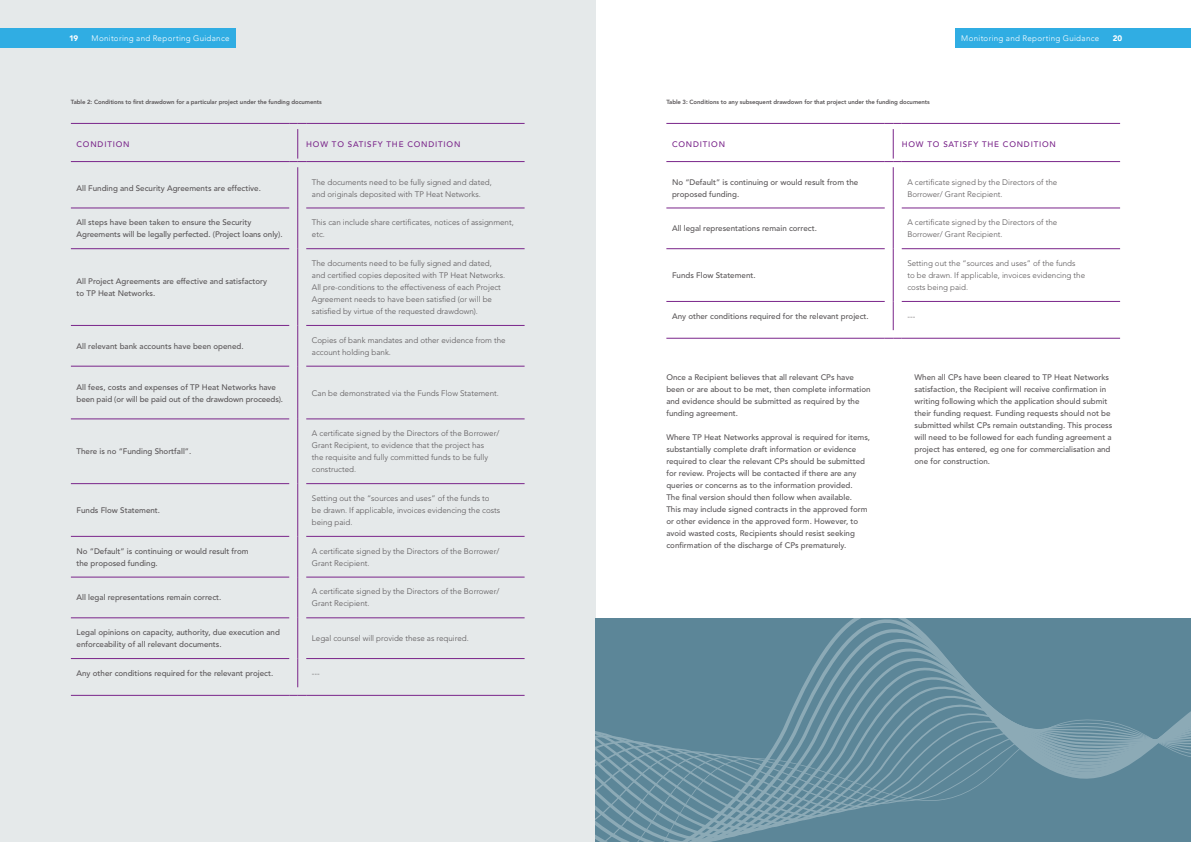
<style>
.page{position:relative;width:1191px;height:842px;background:#fff}
.page>*{position:absolute;margin:0;border:0;box-sizing:border-box;transform-origin:0 0}
.t1{font:500 8px/12px "Avenir LT Std";color:#595557}
.t2{font:300 8px/12px "Avenir LT Std";color:#595557}
.t3{font:500 8px "Avenir LT Std";letter-spacing:.1em;color:#7a258a}
.t4{font:300 8px "Avenir";letter-spacing:.04em;color:#fff}
.t5{font:900 8px "Avenir";color:#fff}
.t6{font:800 6px "Avenir LT Std";letter-spacing:-.01em;color:#595557}
</style>
<div class="page">
<div style="left:0;top:0;width:595px;height:842px;background:#e5e9ea"></div>
<hr style="left:71px;top:123px;width:218px;height:1px;background:#7a258a">
<svg style="left:289px;top:123px;width:17px;height:1px"></svg>
<hr style="left:306px;top:123px;width:218px;height:1px;background:#7a258a">
<hr style="left:71px;top:161px;width:218px;height:1px;background:#7a258a">
<svg style="left:289px;top:161px;width:17px;height:1px"></svg>
<hr style="left:306px;top:161px;width:218px;height:1px;background:#7a258a">
<hr style="left:297px;top:129px;width:1px;height:30px;background:#7a258a">
<hr style="left:306px;top:208px;width:218px;height:1px;background:#7a258a">
<hr style="left:306px;top:248px;width:218px;height:1px;background:#7a258a">
<hr style="left:306px;top:325px;width:218px;height:1px;background:#7a258a">
<hr style="left:306px;top:366px;width:218px;height:1px;background:#7a258a">
<hr style="left:71px;top:208px;width:218px;height:1px;background:#7a258a">
<hr style="left:71px;top:248px;width:218px;height:1px;background:#7a258a">
<hr style="left:71px;top:325px;width:218px;height:1px;background:#7a258a">
<hr style="left:71px;top:366px;width:218px;height:1px;background:#7a258a">
<hr style="left:71px;top:695px;width:218px;height:1px;background:#7a258a">
<svg style="left:289px;top:695px;width:17px;height:1px"></svg>
<hr style="left:306px;top:695px;width:218px;height:1px;background:#7a258a">
<hr style="left:297px;top:167px;width:1px;height:41px;background:#7a258a">
<hr style="left:297px;top:208px;width:1px;height:41px;background:#7a258a">
<hr style="left:297px;top:249px;width:1px;height:76px;background:#7a258a">
<hr style="left:297px;top:325px;width:1px;height:41px;background:#7a258a">
<hr style="left:297px;top:366px;width:1px;height:53px;background:#7a258a">
<hr style="left:297px;top:419px;width:1px;height:65px;background:#7a258a">
<hr style="left:297px;top:484px;width:1px;height:52px;background:#7a258a">
<hr style="left:297px;top:536px;width:1px;height:41px;background:#7a258a">
<hr style="left:297px;top:577px;width:1px;height:41px;background:#7a258a">
<hr style="left:297px;top:618px;width:1px;height:40px;background:#7a258a">
<svg style="left:297px;top:658px;width:1px;height:29px"></svg>
<hr style="left:71px;top:419px;width:218px;height:1px;background:#7a258a">
<hr style="left:71px;top:483px;width:218px;height:1px;background:#7a258a">
<hr style="left:71px;top:536px;width:218px;height:1px;background:#7a258a">
<hr style="left:71px;top:577px;width:218px;height:1px;background:#7a258a">
<hr style="left:71px;top:618px;width:218px;height:1px;background:#7a258a">
<hr style="left:71px;top:658px;width:218px;height:1px;background:#7a258a">
<hr style="left:306px;top:419px;width:218px;height:1px;background:#7a258a">
<hr style="left:306px;top:483px;width:218px;height:1px;background:#7a258a">
<hr style="left:306px;top:536px;width:218px;height:1px;background:#7a258a">
<hr style="left:306px;top:577px;width:218px;height:1px;background:#7a258a">
<hr style="left:306px;top:618px;width:218px;height:1px;background:#7a258a">
<hr style="left:306px;top:658px;width:218px;height:1px;background:#7a258a">
<hr style="left:666px;top:123px;width:218px;height:1px;background:#7a258a">
<svg style="left:884px;top:123px;width:17px;height:1px"></svg>
<hr style="left:901px;top:123px;width:219px;height:1px;background:#7a258a">
<hr style="left:666px;top:161px;width:218px;height:1px;background:#7a258a">
<svg style="left:884px;top:161px;width:17px;height:1px"></svg>
<hr style="left:901px;top:161px;width:219px;height:1px;background:#7a258a">
<hr style="left:893px;top:129px;width:1px;height:30px;background:#7a258a">
<hr style="left:901px;top:208px;width:219px;height:1px;background:#7a258a">
<hr style="left:901px;top:248px;width:219px;height:1px;background:#7a258a">
<hr style="left:901px;top:301px;width:219px;height:1px;background:#7a258a">
<hr style="left:666px;top:208px;width:218px;height:1px;background:#7a258a">
<hr style="left:666px;top:248px;width:218px;height:1px;background:#7a258a">
<hr style="left:666px;top:301px;width:218px;height:1px;background:#7a258a">
<hr style="left:666px;top:338px;width:218px;height:1px;background:#7a258a">
<svg style="left:884px;top:338px;width:17px;height:1px"></svg>
<hr style="left:901px;top:338px;width:219px;height:1px;background:#7a258a">
<hr style="left:893px;top:167px;width:1px;height:41px;background:#7a258a">
<hr style="left:893px;top:208px;width:1px;height:41px;background:#7a258a">
<hr style="left:893px;top:249px;width:1px;height:52px;background:#7a258a">
<svg style="left:893px;top:301px;width:1px;height:29px"></svg>
<svg style="left:595px;top:618px;width:596px;height:224px;background:#648b9d"></svg>
<div style="left:955px;top:28px;width:236px;height:20px;background:#30ade3"></div>
<div style="left:0;top:28px;width:235px;height:20px;background:#30ade3"></div>
<p class="t5" style="left:69px;top:31px;width:11px">19</p>
<p class="t4" style="left:92px;top:34px;width:140px">Monitoring and Reporting Guidance</p>
<p class="t4" style="left:961px;top:34px;width:140px">Monitoring and Reporting Guidance</p>
<p class="t5" style="left:1112px;top:31px;width:11px">20</p>
<p class="t6" style="left:71px;top:98px;width:252px">Table 2: Conditions to first drawdown for a particular project under the funding documents</p>
<p class="t6" style="left:666px;top:98px;width:265px">Table 3: Conditions to any subsequent drawdown for that project under the funding documents</p>
<p class="t3" style="left:77px;top:139px;width:55px">CONDITION</p>
<p class="t3" style="left:306px;top:139px;width:156px">HOW TO SATISFY THE CONDITION</p>
<p class="t1" style="left:77px;top:182px;width:186px">All Funding and Security Agreements are effective.</p>
<p class="t2" style="left:312px;top:176px;width:181px">The documents need to be fully signed and dated, and originals deposited with TP Heat Networks.</p>
<p class="t1" style="left:77px;top:217px;width:208px">All steps have been taken to ensure the Security<br>Agreements will be legally perfected. (Project loans only).</p>
<p class="t2" style="left:312px;top:217px;width:203px">This can include share certificates, notices of assignment, etc.</p>
<p class="t1" style="left:77px;top:275px;width:192px">All Project Agreements are effective and satisfactory to TP Heat Networks.</p>
<p class="t3" style="left:672px;top:139px;width:55px">CONDITION</p>
<p class="t3" style="left:901px;top:139px;width:156px">HOW TO SATISFY THE CONDITION</p>
<p class="t1" style="left:672px;top:176px;width:188px">No “Default” is continuing or would result from the proposed funding.</p>
<p class="t2" style="left:907px;top:176px;width:151px">A certificate signed by the Directors of the<br>Borrower/ Grant Recipient.</p>
<p class="t1" style="left:672px;top:223px;width:146px">All legal representations remain correct.</p>
<p class="t2" style="left:907px;top:217px;width:151px">A certificate signed by the Directors of the<br>Borrower/ Grant Recipient.</p>
<p class="t1" style="left:672px;top:269px;width:85px">Funds Flow Statement.</p>
<p class="t2" style="left:312px;top:257px;width:195px">The documents need to be fully signed and dated, and certified copies deposited with TP Heat Networks.<br>All pre-conditions to the effectiveness of each Project Agreement needs to have been satisfied (or will be satisfied by virtue of the requested drawdown).</p>
<p class="t2" style="left:907px;top:257px;width:179px">Setting out the “sources and uses” of the funds<br>to be drawn. If applicable, invoices evidencing the costs being paid.</p>
<p class="t1" style="left:672px;top:310px;width:198px">Any other conditions required for the relevant project.</p>
<p class="t2" style="left:907px;top:310px;width:9px">---</p>
<p class="t1" style="left:77px;top:340px;width:169px">All relevant bank accounts have been opened.</p>
<p class="t2" style="left:312px;top:334px;width:195px">Copies of bank mandates and other evidence from the account holding bank.</p>
<p class="t1" style="left:77px;top:381px;width:208px">All fees, costs and expenses of TP Heat Networks have been paid (or will be paid out of the drawdown proceeds).</p>
<p class="t2" style="left:312px;top:387px;width:188px">Can be demonstrated via the Funds Flow Statement.</p>
<p class="t1" style="left:77px;top:446px;width:116px">There is no “Funding Shortfall”.</p>
<p class="t1" style="left:77px;top:504px;width:85px">Funds Flow Statement.</p>
<p class="t2" style="left:312px;top:428px;width:189px">A certificate signed by the Directors of the Borrower/ Grant Recipient, to evidence that the project has<br>the requisite and fully committed funds to be fully constructed.</p>
<p class="t2" style="left:312px;top:492px;width:190px">Setting out the “sources and uses” of the funds to be drawn. If applicable, invoices evidencing the costs being paid.</p>
<p class="t1" style="left:77px;top:545px;width:174px">No “Default” is continuing or would result from the proposed funding.</p>
<p class="t2" style="left:312px;top:545px;width:189px">A certificate signed by the Directors of the Borrower/<br>Grant Recipient.</p>
<p class="t1" style="left:77px;top:592px;width:146px">All legal representations remain correct.</p>
<p class="t2" style="left:312px;top:586px;width:189px">A certificate signed by the Directors of the Borrower/<br>Grant Recipient.</p>
<p class="t1" style="left:77px;top:627px;width:205px">Legal opinions on capacity, authority, due execution and enforceability of all relevant documents.</p>
<p class="t2" style="left:312px;top:632px;width:158px">Legal counsel will provide these as required.</p>
<p class="t1" style="left:77px;top:667px;width:198px">Any other conditions required for the relevant project.</p>
<p class="t2" style="left:312px;top:667px;width:9px">---</p>
<p class="t1" style="left:666px;top:372px;width:206px">Once a Recipient believes that all relevant CPs have been or are about to be met, then complete information and evidence should be submitted as required by the funding agreement.</p>
<p class="t1" style="left:666px;top:431px;width:205px">Where TP Heat Networks approval is required for items, substantially complete draft information or evidence required to clear the relevant CPs should be submitted for review. Projects will be contacted if there are any queries or concerns as to the information provided.<br>The final version should then follow when available.<br>This may include signed contracts in the approved form or other evidence in the approved form. However, to avoid wasted costs, Recipients should resist seeking confirmation of the discharge of CPs prematurely.</p>
<p class="t1" style="left:914px;top:372px;width:199px">When all CPs have been cleared to TP Heat Networks satisfaction, the Recipient will receive confirmation in writing following which the application should submit their funding request. Funding requests should not be submitted whilst CPs remain outstanding. This process will need to be followed for each funding agreement a project has entered, eg one for commercialisation and one for construction.</p>
</div>
